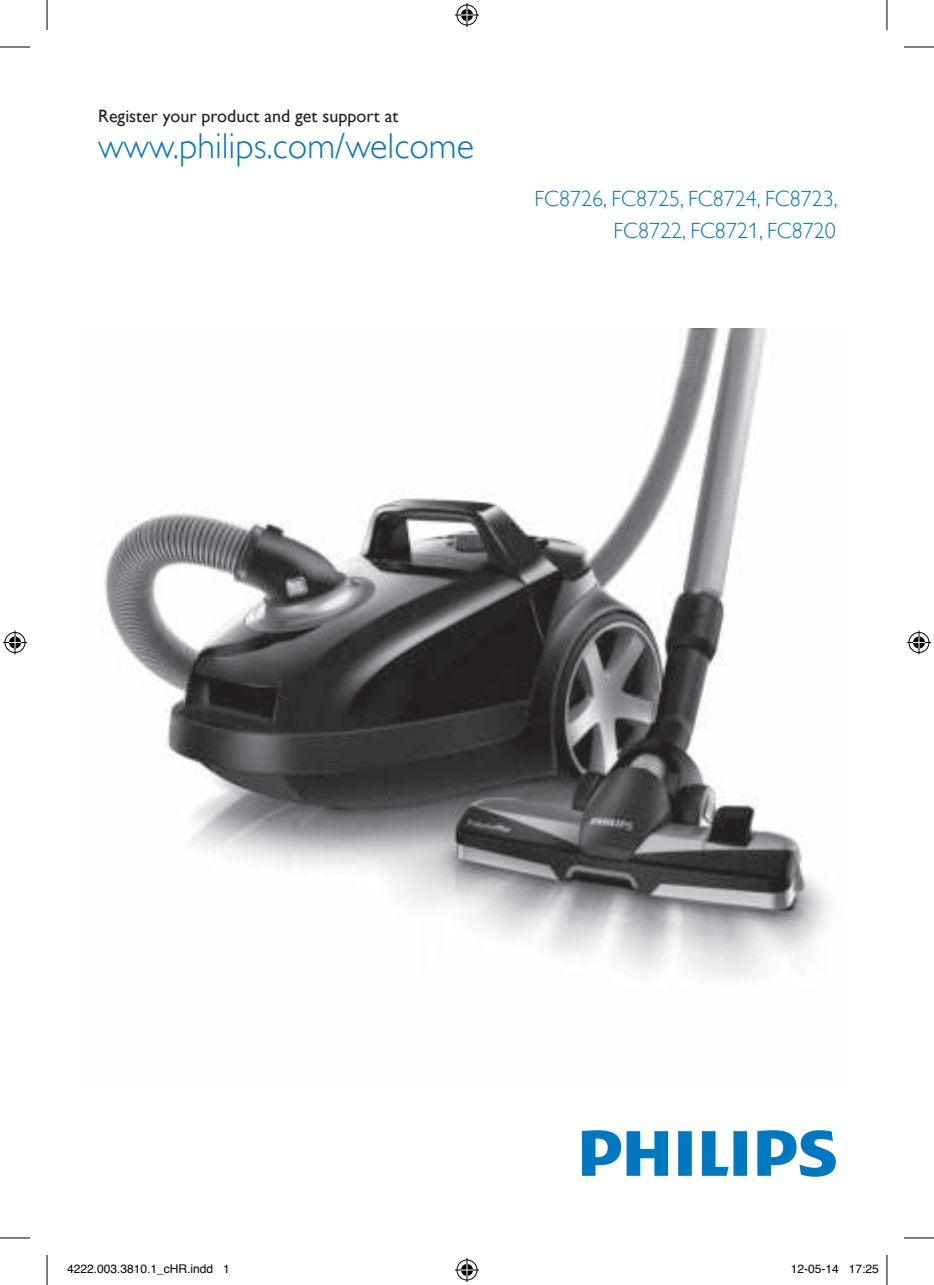
<style>
.page{position:relative;width:934px;height:1285px;background:#fff}
.page>*{position:absolute;margin:0;border:0;box-sizing:border-box;transform-origin:0 0}
.t1{font:36px "Gill Sans Alt One WGL Light";color:#0079c2}
.t2{font:22px/32px "Gill Sans Alt One WGL Light";color:#0079c2;text-align:right}
.t3{font:18px "Gill Sans Alt One WGL";color:#231f20}
.t4{font:12px "Helvetica";color:#000}
</style>
<div class="page">
<img style="left:104px;top:328px;width:726px;height:650px">
<svg style="left:581px;top:1130px;width:254px;height:46px"></svg>
<hr style="left:0;top:47px;width:30px;height:1px;background:#000">
<hr style="left:903px;top:47px;width:30px;height:1px;background:#000">
<hr style="left:0;top:1237px;width:30px;height:1px;background:#000">
<hr style="left:903px;top:1237px;width:30px;height:1px;background:#000">
<hr style="left:47px;top:0;width:1px;height:30px;background:#000">
<hr style="left:47px;top:1255px;width:1px;height:30px;background:#000">
<hr style="left:886px;top:0;width:1px;height:30px;background:#000">
<hr style="left:886px;top:1255px;width:1px;height:30px;background:#000">
<svg style="left:455px;top:3px;width:24px;height:24px"></svg>
<svg style="left:455px;top:1258px;width:24px;height:24px"></svg>
<svg style="left:3px;top:630px;width:24px;height:24px"></svg>
<svg style="left:907px;top:630px;width:23px;height:24px"></svg>
<p class="t3" style="left:98px;top:108px;width:302px">Register your product and get support at</p>
<h1 class="t1" style="left:98px;top:131px;width:377px">www.philips.com/welcome</h1>
<p class="t2" style="left:534px;top:184px;width:304px">FC8726, FC8725, FC8724, FC8723,<br>FC8722, FC8721, FC8720</p>
<p class="t4" style="left:67px;top:1264px;width:164px">4222.003.3810.1_cHR.indd 1</p>
<p class="t4" style="left:790px;top:1264px;width:90px">12-05-14 17:25</p>
</div>
